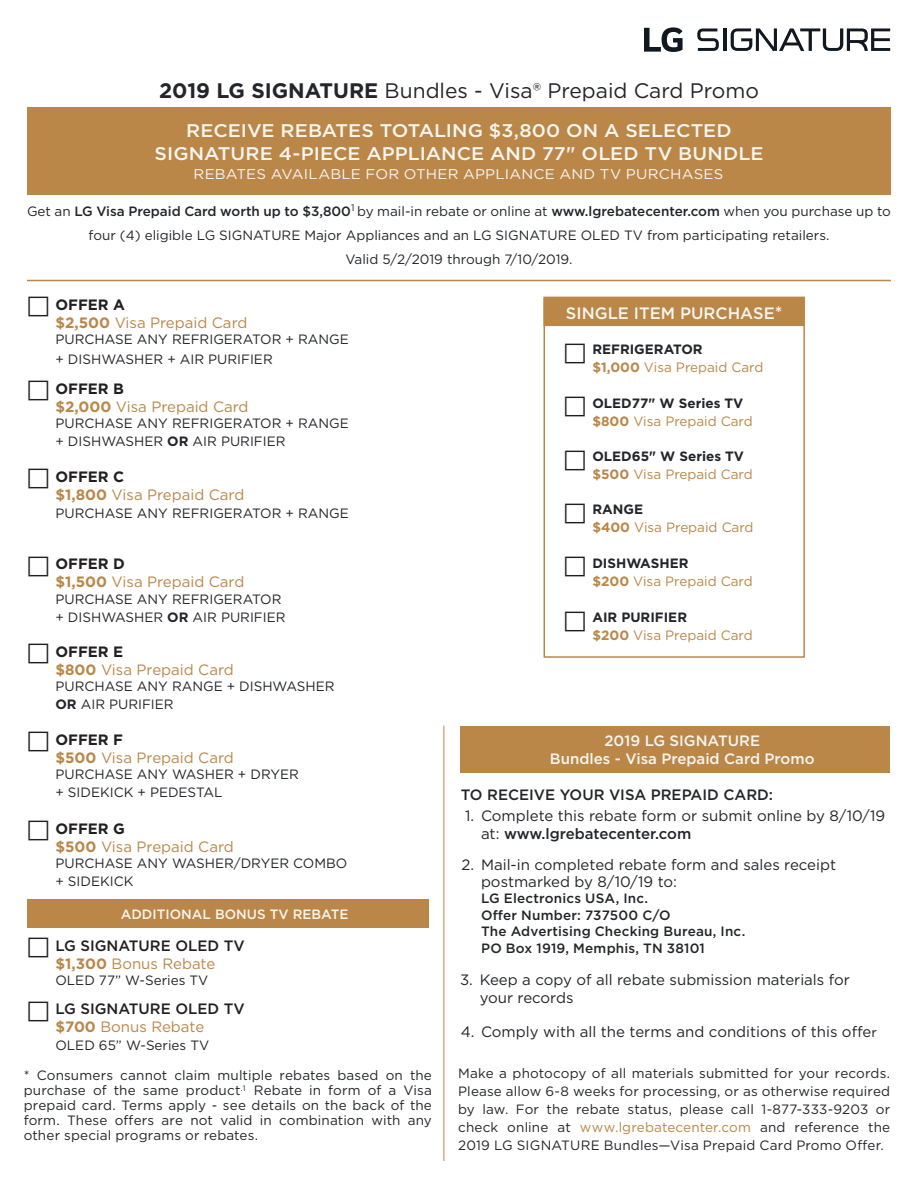
<style>
.page{position:relative;width:918px;height:1188px;background:#fff}
.page>*{position:absolute;margin:0;border:0;box-sizing:border-box;transform-origin:0 0}
.t1{font:22.5px "Li Gothic Med";color:#231f20}
.t2{font:21px "Gotham";color:#23252a}
.t3{font:500 18.3px "Gotham";color:#f7f5f0;scale:1.06 1}
.t4{font:500 16.5px "Gotham";color:#f7f5f0}
.text_aligned{font:15px/18px "Gotham";color:#23252a}
.offer_sizing{font:15px "Gotham";color:#ba8748}
.t5{font:500 15px "Gotham";color:#f7f5f0}
.offer_sizing-2{font:700 15px "Gotham";color:#231f20}
.offer_sizing-3{font:500 15px "Gotham";color:#231f20}
.t6{font:500 15px "Gotham";color:#23252a}
.t7{font:14.1px "Gotham";letter-spacing:.01em;color:#f7f5f0;scale:1.06 1}
.offer_sizing-4{font:13.5px/15px "Gotham";color:#23252a;text-align:justify}
.text_aligned-2{font:500 13.5px "Gotham";letter-spacing:.015em;color:#23252a}
.zz2ww{font:13.5px "Gotham";color:#ba8748}
.zz2ww-2{font:700 13.5px "Gotham";color:#23252a}
.zz2ww-3{font:13.5px "Gotham";color:#23252a}
.t8{font:500 13.5px "Gotham";color:#f7f5f0}
.offer_sizing-5{font:13.5px "Gotham";color:#ba8748}
.offer_sizing-6{font:700 13.5px "Gotham";color:#23252a}
.s1{font-weight:700}
.s2{font-weight:500}
.s3{font-size:18px}
.s4{font-size:13.5px}
.s5{color:#ba8748}
</style>
<div class="page">
<svg style="left:644px;top:27px;width:39px;height:25px"></svg>
<svg style="left:697px;top:28px;width:22px;height:23px"></svg>
<hr style="left:723px;top:28px;width:3px;height:23px;background:#111820">
<svg style="left:731px;top:28px;width:159px;height:23px"></svg>
<div style="left:27px;top:108px;width:864px;height:87px;background:#ba8748"></div>
<hr style="left:27px;top:280px;width:864px;height:1px;background:#ba8748">
<div style="left:461px;top:726px;width:429px;height:47px;background:#ba8748"></div>
<div style="left:27px;top:899px;width:402px;height:29px;background:#ba8748"></div>
<div style="left:544px;top:297px;width:261px;height:361px;border:2px solid #ba8748"></div>
<div style="left:544px;top:298px;width:260px;height:27px;background:#ba8748"></div>
<div style="left:544px;top:298px;width:261px;height:28px;border:2px solid #ba8748"></div>
<hr style="left:444px;top:726px;width:1px;height:435px;background:#ba8748">
<p class="t2" style="left:159px;top:77px;width:601px"><span class="s1">2019 LG SIGNATURE</span> Bundles - Visa® Prepaid Card Promo</p>
<p class="t3" style="left:186px;top:119px;width:516px">RECEIVE REBATES TOTALING $3,800 ON A SELECTED</p>
<p class="t3" style="left:155px;top:142px;width:576px">SIGNATURE 4-PIECE APPLIANCE AND 77" OLED TV BUNDLE</p>
<p class="t7" style="left:194px;top:165px;width:501px">REBATES AVAILABLE FOR OTHER APPLIANCE AND TV PURCHASES</p>
<p class="offer_sizing-4" style="left:27px;top:199px;width:866px;line-height:24px;text-align:center">Get an <span class="s2">LG Visa Prepaid Card worth up to $3,800</span><sup>1</sup> by mail-in rebate or online at <span class="s2">www.lgrebatecenter.com</span> when you purchase up to four (4) eligible LG SIGNATURE Major Appliances and an LG SIGNATURE OLED TV from participating retailers.</p>
<p class="offer_sizing-4" style="left:345px;top:252px;width:229px">Valid 5/2/2019 through 7/10/2019.</p>
<p class="offer_sizing-2" style="left:56px;top:294px;width:71px">OFFER A</p>
<p class="offer_sizing" style="left:56px;top:313px;width:193px"><span class="s1">$2,500</span> Visa Prepaid Card</p>
<p class="offer_sizing-4" style="left:56px;top:331px;width:295px">PURCHASE ANY REFRIGERATOR + RANGE</p>
<p class="offer_sizing-4" style="left:56px;top:351px;width:219px">+ DISHWASHER + AIR PURIFIER</p>
<p class="offer_sizing-2" style="left:56px;top:379px;width:70px">OFFER B</p>
<p class="offer_sizing" style="left:56px;top:397px;width:195px"><span class="s1">$2,000</span> Visa Prepaid Card</p>
<p class="offer_sizing-4" style="left:56px;top:416px;width:295px">PURCHASE ANY REFRIGERATOR + RANGE</p>
<p class="offer_sizing-4" style="left:56px;top:434px;width:232px">+ DISHWASHER <span class="s1">OR</span> AIR PURIFIER</p>
<p class="offer_sizing-2" style="left:56px;top:466px;width:70px">OFFER C</p>
<p class="offer_sizing" style="left:56px;top:485px;width:190px"><span class="s1">$1,800</span> Visa Prepaid Card</p>
<p class="offer_sizing-4" style="left:56px;top:505px;width:295px">PURCHASE ANY REFRIGERATOR + RANGE</p>
<p class="t1" style="left:27px;top:295px;width:24px">㖀</p>
<p class="t4" style="left:566px;top:302px;width:218px">SINGLE ITEM PURCHASE<span class="s3">*</span></p>
<p class="t1" style="left:564px;top:342px;width:24px">㖀</p>
<p class="t1" style="left:564px;top:395px;width:24px">㖀</p>
<p class="t1" style="left:564px;top:449px;width:24px">㖀</p>
<p class="t1" style="left:564px;top:502px;width:24px">㖀</p>
<p class="t1" style="left:564px;top:555px;width:24px">㖀</p>
<p class="t1" style="left:564px;top:610px;width:24px">㖀</p>
<p class="offer_sizing-6" style="left:592px;top:341px;width:112px">REFRIGERATOR</p>
<p class="offer_sizing-5" style="left:592px;top:359px;width:173px"><span class="s1">$1,000</span> Visa Prepaid Card</p>
<p class="t1" style="left:27px;top:380px;width:24px">㖀</p>
<p class="zz2ww-2" style="left:592px;top:395px;width:153px">OLED77" W Series TV</p>
<p class="zz2ww" style="left:592px;top:413px;width:162px"><span class="s1">$800</span> Visa Prepaid Card</p>
<p class="zz2ww-2" style="left:592px;top:447px;width:153px">OLED65" W Series TV</p>
<p class="zz2ww" style="left:592px;top:466px;width:162px"><span class="s1">$500</span> Visa Prepaid Card</p>
<p class="t1" style="left:27px;top:467px;width:24px">㖀</p>
<p class="zz2ww-2" style="left:592px;top:500px;width:52px">RANGE</p>
<p class="zz2ww" style="left:592px;top:518px;width:163px"><span class="s1">$400</span> Visa Prepaid Card</p>
<p class="zz2ww-2" style="left:592px;top:554px;width:98px">DISHWASHER</p>
<p class="zz2ww" style="left:592px;top:572px;width:162px"><span class="s1">$200</span> Visa Prepaid Card</p>
<p class="zz2ww-2" style="left:592px;top:609px;width:96px">AIR PURIFIER</p>
<p class="zz2ww" style="left:592px;top:627px;width:162px"><span class="s1">$200</span> Visa Prepaid Card</p>
<p class="t1" style="left:27px;top:555px;width:24px">㖀</p>
<p class="offer_sizing-2" style="left:56px;top:554px;width:71px">OFFER D</p>
<p class="offer_sizing" style="left:56px;top:572px;width:190px"><span class="s1">$1,500</span> Visa Prepaid Card</p>
<p class="offer_sizing-4" style="left:56px;top:591px;width:228px">PURCHASE ANY REFRIGERATOR</p>
<p class="offer_sizing-4" style="left:56px;top:609px;width:232px">+ DISHWASHER <span class="s1">OR</span> AIR PURIFIER</p>
<p class="t1" style="left:27px;top:643px;width:24px">㖀</p>
<p class="offer_sizing-2" style="left:56px;top:642px;width:69px">OFFER E</p>
<p class="offer_sizing" style="left:56px;top:660px;width:180px"><span class="s1">$800</span> Visa Prepaid Card</p>
<p class="offer_sizing-4" style="left:56px;top:679px;width:281px">PURCHASE ANY RANGE + DISHWASHER</p>
<p class="offer_sizing-4" style="left:56px;top:697px;width:120px"><span class="s1">OR</span> AIR PURIFIER</p>
<p class="offer_sizing-2" style="left:56px;top:730px;width:69px">OFFER F</p>
<p class="offer_sizing" style="left:56px;top:748px;width:180px"><span class="s1">$500</span> Visa Prepaid Card</p>
<p class="offer_sizing-4" style="left:56px;top:766px;width:245px">PURCHASE ANY WASHER + DRYER</p>
<p class="offer_sizing-4" style="left:56px;top:784px;width:169px">+ SIDEKICK + PEDESTAL</p>
<p class="offer_sizing-2" style="left:56px;top:819px;width:71px">OFFER G</p>
<p class="offer_sizing" style="left:56px;top:837px;width:180px"><span class="s1">$500</span> Visa Prepaid Card</p>
<p class="offer_sizing-4" style="left:56px;top:856px;width:293px">PURCHASE ANY WASHER/DRYER COMBO</p>
<p class="offer_sizing-4" style="left:56px;top:874px;width:79px">+ SIDEKICK</p>
<p class="t1" style="left:27px;top:730px;width:24px">㖀</p>
<p class="t5" style="left:604px;top:731px;width:157px">2019 LG SIGNATURE</p>
<p class="t5" style="left:550px;top:749px;width:266px">Bundles - Visa Prepaid Card Promo</p>
<p class="t6" style="left:461px;top:785px;width:314px">TO RECEIVE YOUR VISA PREPAID CARD:</p>
<p class="text_aligned" style="left:481px;top:806px;width:406px;text-indent:-16px">1. Complete this rebate form or submit online by 8/10/19 at: <span class="s2">www.lgrebatecenter.com</span></p>
<p class="t1" style="left:27px;top:820px;width:24px">㖀</p>
<p class="text_aligned" style="left:481px;top:856px;width:357px;line-height:16.5px;text-indent:-19px">2. Mail-in completed rebate form and sales receipt postmarked by 8/10/19 to:</p>
<p class="text_aligned-2" style="left:481px;top:890px;width:169px">LG Electronics USA, Inc.</p>
<p class="text_aligned-2" style="left:481px;top:906px;width:191px">Offer Number: 737500 C/O</p>
<p class="text_aligned-2" style="left:481px;top:923px;width:266px">The Advertising Checking Bureau, Inc.</p>
<p class="text_aligned-2" style="left:481px;top:939px;width:225px">PO Box 1919, Memphis, TN 38101</p>
<p class="t8" style="left:121px;top:905px;width:229px">ADDITIONAL BONUS TV REBATE</p>
<p class="t1" style="left:27px;top:937px;width:24px">㖀</p>
<p class="offer_sizing-3" style="left:56px;top:936px;width:191px">LG SIGNATURE OLED TV</p>
<p class="offer_sizing" style="left:56px;top:954px;width:161px"><span class="s1">$1,300</span> Bonus Rebate</p>
<p class="zz2ww-3" style="left:56px;top:972px;width:154px">OLED 77” W-Series TV</p>
<p class="t1" style="left:27px;top:1000px;width:24px">㖀</p>
<p class="text_aligned" style="left:460px;top:971px;width:391px">3. Keep a copy of all rebate submission materials for</p>
<p class="text_aligned" style="left:480px;top:989px;width:95px">your records</p>
<p class="text_aligned" style="left:461px;top:1022px;width:418px">4. Comply with all the terms and conditions of this offe<span class="s4">r</span></p>
<p class="offer_sizing-3" style="left:56px;top:999px;width:191px">LG SIGNATURE OLED TV</p>
<p class="offer_sizing" style="left:56px;top:1017px;width:150px"><span class="s1">$700</span> Bonus Rebate</p>
<p class="zz2ww-3" style="left:56px;top:1037px;width:155px">OLED 65” W-Series TV</p>
<p class="offer_sizing-4" style="left:24px;top:1067px;width:410px">* Consumers cannot claim multiple rebates based on the purchase of the same product<sup>.1</sup> Rebate in form of a Visa prepaid card. Terms apply - see details on the back of the form. These offers are not valid in combination with any other special programs or rebates.</p>
<p class="offer_sizing-4" style="left:458px;top:1064px;width:434px;line-height:18px">Make a photocopy of all materials submitted for your records.<br>Please allow 6-8 weeks for processing, or as otherwise required by law. For the rebate status, please call 1-877-333-9203 or check online at <span class="s5">www.lgrebatecenter.com</span> and reference the 2019 LG SIGNATURE Bundles—Visa Prepaid Card Promo Offer.</p>
</div>
